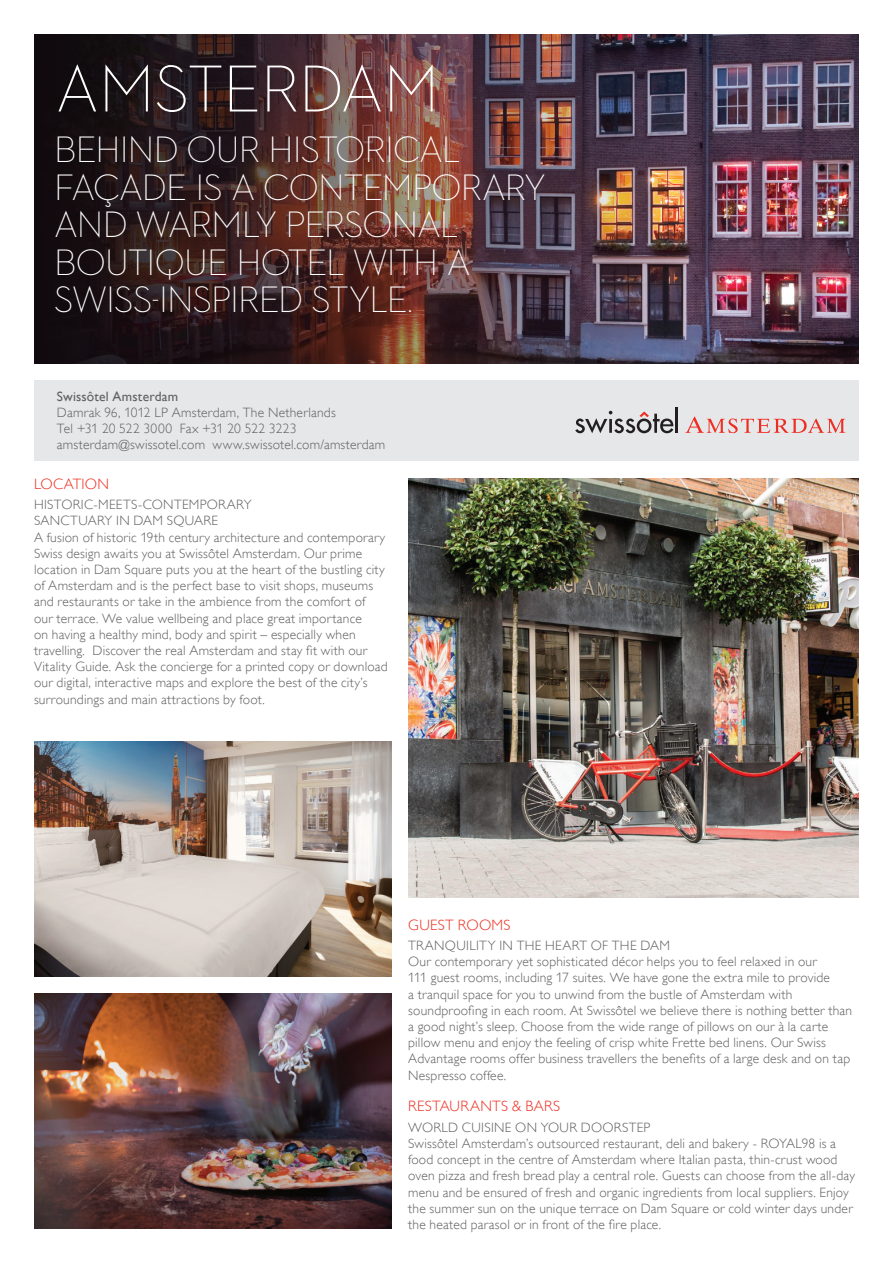
<style>
.page{position:relative;width:893px;height:1263px;background:#fff}
.page>*{position:absolute;margin:0;border:0;box-sizing:border-box;transform-origin:0 0}
.t1{font:300 67.5px "Neutraface 2 Display";color:#fff}
.t2{font:300 37.5px/37.5px "Neutraface 2 Display";letter-spacing:-.02em;color:#fff}
.Body_Copy{font:15px "Gill Sans Alt One WGL Light";letter-spacing:.02em;color:#ee2e22}
.Body_Copy-2{font:13.5px/16.2px "Gill Sans Alt One WGL Light";letter-spacing:.015em;color:#5f5f62}
.s1{font-family:"Gill Sans Alt One WGL"}
</style>
<div class="page">
<img style="left:665px;top:34px;width:194px;height:329px">
<img style="left:34px;top:34px;width:631px;height:329px">
<img style="left:408px;top:478px;width:451px;height:420px">
<img style="left:34px;top:993px;width:357px;height:236px">
<img style="left:34px;top:741px;width:357px;height:235px">
<div style="left:34px;top:380px;width:825px;height:81px;background:#e6e7e9"></div>
<hr style="left:676px;top:407px;width:2px;height:26px;background:#231f20">
<svg style="left:575px;top:411px;width:98px;height:22px"></svg>
<svg style="left:685px;top:417px;width:160px;height:16px"></svg>
<p class="t1" style="left:56px;top:52px;width:385px">AMSTERDAM</p>
<p class="t2" style="left:54px;top:131px;width:493px">BEHIND OUR HISTORICAL<br>FAÇADE IS A CONTEMPORARY<br>AND WARMLY PERSONAL<br>BOUTIQUE HOTEL WITH A<br>SWISS-INSPIRED STYLE.</p>
<p class="Body_Copy-2" style="left:57px;top:388px;width:280px"><span class="s1">Swissôtel Amsterdam<br></span>Damrak 96, 1012 LP Amsterdam, The Netherlands</p>
<p class="Body_Copy-2" style="left:57px;top:420px;width:241px">Tel +31 20 522 3000 Fax +31 20 522 3223</p>
<p class="Body_Copy-2" style="left:57px;top:437px;width:330px">amsterdam@swissotel.com www.swissotel.com/amsterdam</p>
<p class="Body_Copy" style="left:34px;top:474px;width:77px">LOCATION</p>
<p class="Body_Copy-2" style="left:34px;top:497px;width:219px">HISTORIC-MEETS-CONTEMPORARY</p>
<p class="Body_Copy-2" style="left:34px;top:513px;width:186px">SANCTUARY IN DAM SQUARE</p>
<p class="Body_Copy-2" style="left:34px;top:529px;width:355px">A fusion of historic 19th century architecture and contemporary Swiss design awaits you at Swissôtel Amsterdam. Our prime location in Dam Square puts you at the heart of the bustling city of Amsterdam and is the perfect base to visit shops, museums and restaurants or take in the ambience from the comfort of<br>our terrace. We value wellbeing and place great importance<br>on having a healthy mind, body and spirit – especially when travelling. Discover the real Amsterdam and stay fit with our Vitality Guide. Ask the concierge for a printed copy or download our digital, interactive maps and explore the best of the city’s surroundings and main attractions by foot.</p>
<p class="Body_Copy" style="left:408px;top:915px;width:104px">GUEST ROOMS</p>
<p class="Body_Copy-2" style="left:408px;top:937px;width:263px">TRANQUILITY IN THE HEART OF THE DAM</p>
<p class="Body_Copy-2" style="left:408px;top:954px;width:446px">Our contemporary yet sophisticated décor helps you to feel relaxed in our<br>111 guest rooms, including 17 suites. We have gone the extra mile to provide<br>a tranquil space for you to unwind from the bustle of Amsterdam with soundproofing in each room. At Swissôtel we believe there is nothing better than a good night’s sleep. Choose from the wide range of pillows on our à la carte pillow menu and enjoy the feeling of crisp white Frette bed linens. Our Swiss Advantage rooms offer business travellers the benefits of a large desk and on tap Nespresso coffee.</p>
<p class="Body_Copy" style="left:408px;top:1096px;width:154px">RESTAURANTS &amp; BARS</p>
<p class="Body_Copy-2" style="left:408px;top:1119px;width:448px">WORLD CUISINE ON YOUR DOORSTEP<br>Swissôtel Amsterdam’s outsourced restaurant, deli and bakery - ROYAL98 is a food concept in the centre of Amsterdam where Italian pasta, thin-crust wood oven pizza and fresh bread play a central role. Guests can choose from the all-day menu and be ensured of fresh and organic ingredients from local suppliers. Enjoy the summer sun on the unique terrace on Dam Square or cold winter days under the heated parasol or in front of the fire place.</p>
</div>
